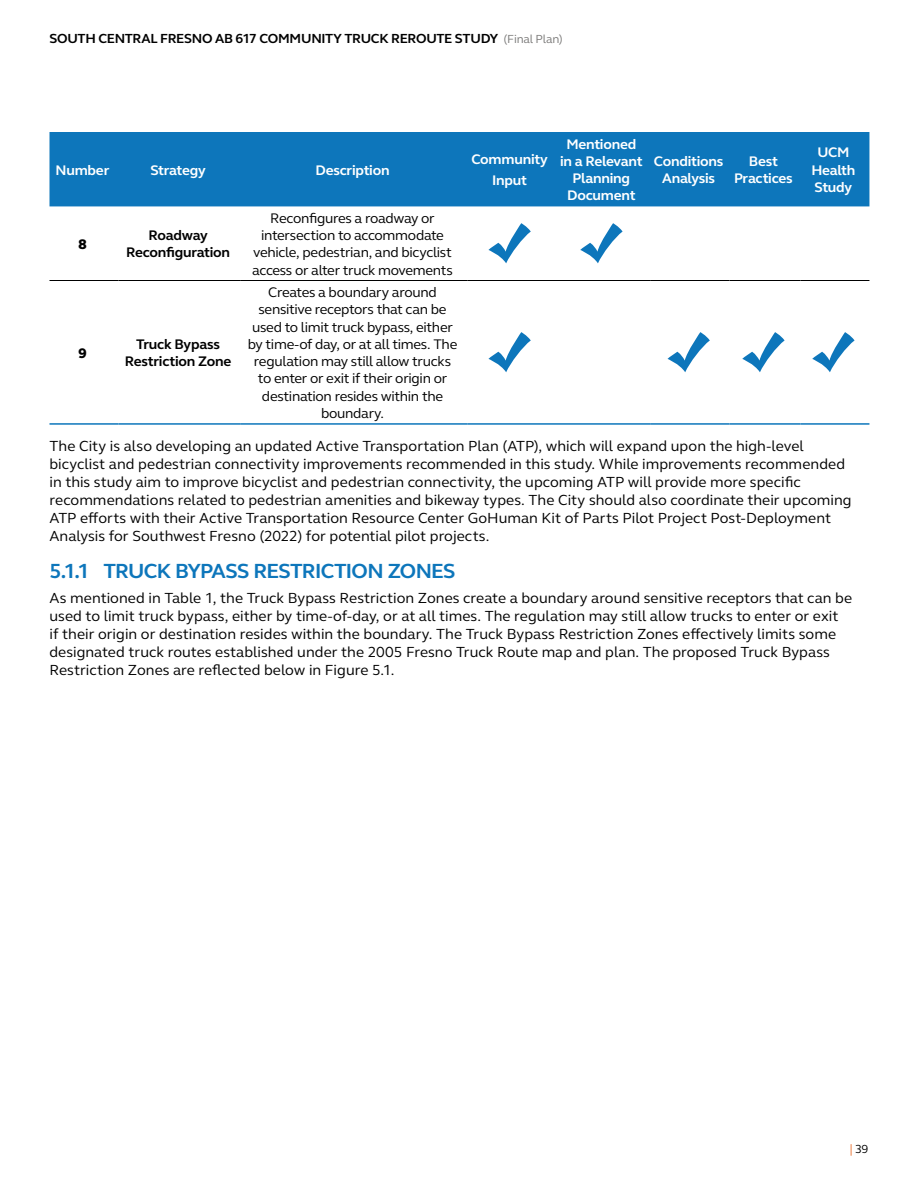
<style>
.page{position:relative;width:918px;height:1188px;background:#fff}
.page>*{position:absolute;margin:0;border:0;box-sizing:border-box;transform-origin:0 0}
.t1{font:700 21px "FS Elliot Pro";letter-spacing:-.035em;color:#0d76bb}
.t2{font:15px/18px "FS Elliot Pro";color:#000}
.t3{font:14.25px/17.2px "FS Elliot Pro";letter-spacing:-.02em;color:#000;text-align:center}
.t4{font:700 14.25px/17.2px "FS Elliot Pro";letter-spacing:-.015em;color:#fff;text-align:center}
.t5{font:700 14.25px/17.2px "FS Elliot Pro";letter-spacing:-.02em;color:#000;text-align:center}
.t6{font:800 14.25px "FS Elliot Pro";color:#000}
.t7{font:700 13.5px "FS Elliot Pro";letter-spacing:-.025em;color:#000}
.t8{font:12px "FS Elliot Pro";color:#000}
.s1{font-weight:400;font-size:12px;color:#7c7b7a}
.s2{color:#e76a25}
</style>
<div class="page">
<div style="left:50px;top:132px;width:819px;height:74px;background:#0d76bb"></div>
<hr style="left:50px;top:280px;width:68px;height:1px;background:#000">
<hr style="left:118px;top:280px;width:123px;height:1px;background:#000">
<hr style="left:241px;top:280px;width:226px;height:1px;background:#000">
<hr style="left:467px;top:280px;width:88px;height:1px;background:#000">
<hr style="left:555px;top:280px;width:96px;height:1px;background:#000">
<hr style="left:651px;top:280px;width:79px;height:1px;background:#000">
<hr style="left:730px;top:280px;width:70px;height:1px;background:#000">
<hr style="left:800px;top:280px;width:69px;height:1px;background:#000">
<hr style="left:50px;top:423px;width:68px;height:2px;background:#0d76bb">
<hr style="left:118px;top:423px;width:123px;height:2px;background:#0d76bb">
<hr style="left:241px;top:423px;width:226px;height:2px;background:#0d76bb">
<hr style="left:467px;top:423px;width:88px;height:2px;background:#0d76bb">
<hr style="left:555px;top:423px;width:96px;height:2px;background:#0d76bb">
<hr style="left:651px;top:423px;width:79px;height:2px;background:#0d76bb">
<hr style="left:730px;top:423px;width:70px;height:2px;background:#0d76bb">
<hr style="left:800px;top:423px;width:69px;height:2px;background:#0d76bb">
<svg style="left:488px;top:223px;width:43px;height:40px"></svg>
<svg style="left:580px;top:223px;width:43px;height:40px"></svg>
<svg style="left:488px;top:332px;width:43px;height:40px"></svg>
<svg style="left:668px;top:332px;width:42px;height:40px"></svg>
<svg style="left:742px;top:332px;width:43px;height:40px"></svg>
<svg style="left:812px;top:332px;width:43px;height:40px"></svg>
<p class="t7" style="left:50px;top:30px;width:515px">SOUTH CENTRAL FRESNO AB 617 COMMUNITY TRUCK REROUTE STUDY <span class="s1">(Final Plan)</span></p>
<p class="t4" style="left:56px;top:161px;width:55px">Number</p>
<p class="t4" style="left:150px;top:161px;width:57px">Strategy</p>
<p class="t4" style="left:315px;top:161px;width:76px">Description</p>
<p class="t4" style="left:471px;top:148px;width:78px;line-height:21.8px">Community<br>Input</p>
<p class="t6" style="left:78px;top:234px;width:10px">8</p>
<p class="t5" style="left:126px;top:226px;width:106px">Roadway<br>Reconfiguration</p>
<p class="t3" style="left:252px;top:209px;width:202px">Reconfigures a roadway or intersection to accommodate vehicle, pedestrian, and bicyclist access or alter truck movements</p>
<p class="t4" style="left:560px;top:135px;width:84px">Mentioned in a Relevant<br>Planning<br>Document</p>
<p class="t4" style="left:654px;top:152px;width:71px">Conditions<br>Analysis</p>
<p class="t4" style="left:734px;top:152px;width:60px">Best<br>Practices</p>
<p class="t4" style="left:811px;top:144px;width:45px">UCM<br>Health<br>Study</p>
<p class="t3" style="left:248px;top:283px;width:211px">Creates a boundary around sensitive receptors that can be used to limit truck bypass, either by time-of day, or at all times. The regulation may still allow trucks to enter or exit if their origin or destination resides within the boundary.</p>
<p class="t2" style="left:50px;top:436px;width:804px">The City is also developing an updated Active Transportation Plan (ATP), which will expand upon the high-level bicyclist and pedestrian connectivity improvements recommended in this study. While improvements recommended in this study aim to improve bicyclist and pedestrian connectivity, the upcoming ATP will provide more specific recommendations related to pedestrian amenities and bikeway types. The City should also coordinate their upcoming ATP efforts with their Active Transportation Resource Center GoHuman Kit of Parts Pilot Project Post-Deployment Analysis for Southwest Fresno (2022) for potential pilot projects.</p>
<h1 class="t1" style="left:50px;top:557px;width:408px">5.1.1 TRUCK BYPASS RESTRICTION ZONES</h1>
<p class="t2" style="left:50px;top:589px;width:804px">As mentioned in Table 1, the Truck Bypass Restriction Zones create a boundary around sensitive receptors that can be used to limit truck bypass, either by time-of-day, or at all times. The regulation may still allow trucks to enter or exit<br>if their origin or destination resides within the boundary. The Truck Bypass Restriction Zones effectively limits some designated truck routes established under the 2005 Fresno Truck Route map and plan. The proposed Truck Bypass Restriction Zones are reflected below in Figure 5.1.</p>
<p class="t6" style="left:78px;top:343px;width:10px">9</p>
<p class="t5" style="left:125px;top:335px;width:108px">Truck Bypass<br>Restriction Zone</p>
<p class="t8" style="left:850px;top:1141px;width:20px"><span class="s2">|</span> 39</p>
</div>
